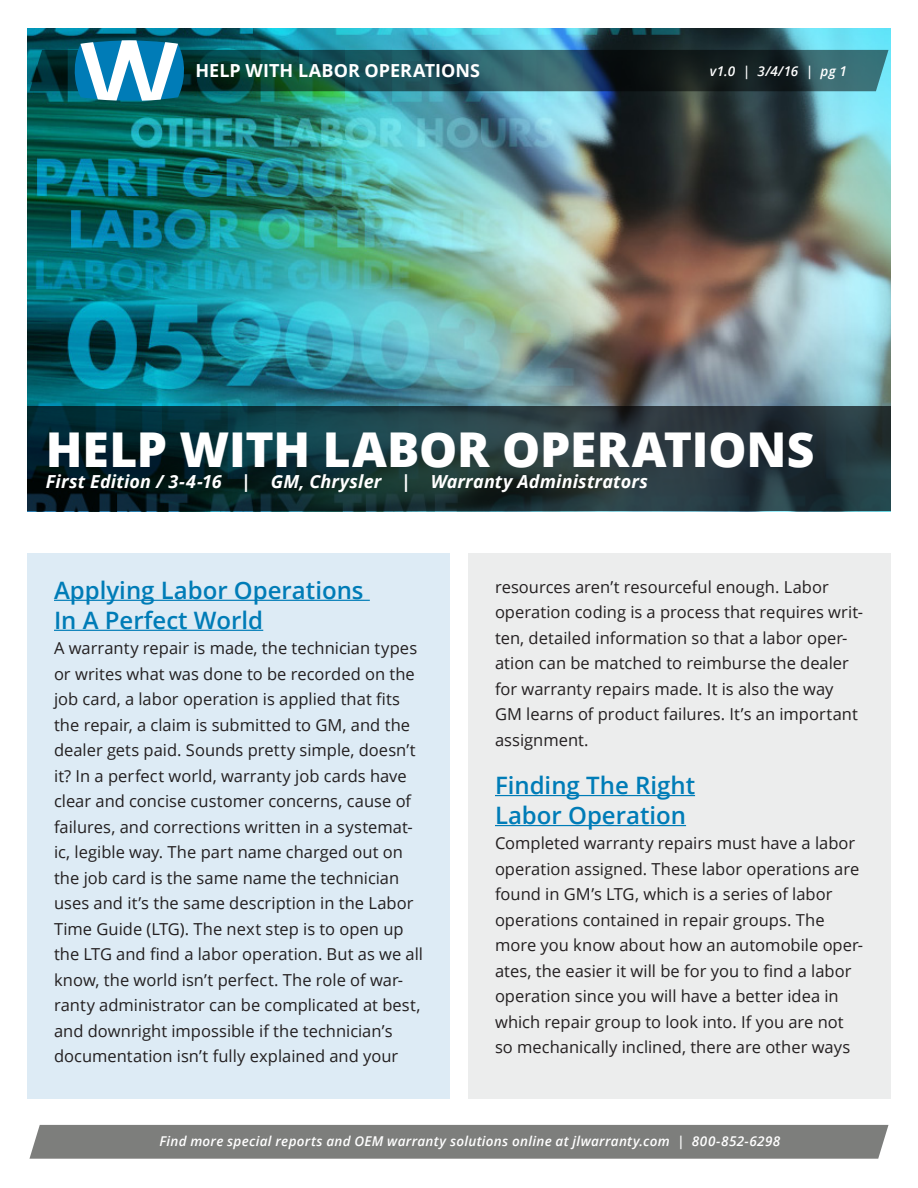
<style>
.page{position:relative;width:918px;height:1188px;background:#fff}
.page>*{position:absolute;margin:0;border:0;box-sizing:border-box;transform-origin:0 0}
.t1{font:800 48px "Open Sans";letter-spacing:-.005em;color:#fff}
.t2{font:600 24px "Open Sans";color:#007cb7}
.t3{font:italic 700 18px "Open Sans";letter-spacing:.01em;color:#fff}
.t4{font:700 18px "Open Sans";letter-spacing:.005em;color:#fff}
.t5{font:16.5px/25.5px "Open Sans";color:#231f20}
.t6{font:italic 600 13.5px "Open Sans";letter-spacing:.02em;color:#fff}
</style>
<div class="page">
<img style="left:27px;top:28px;width:864px;height:378px">
<svg style="left:27px;top:406px;width:864px;height:106px;background:#193338"></svg>
<img style="left:29px;top:40px;width:860px;height:61px">
<div style="left:29px;top:1125px;width:860px;height:34px;background:#7d7e7c"></div>
<div style="left:27px;top:553px;width:423px;height:546px;background:#ddebf5"></div>
<hr style="left:54px;top:600px;width:316px;height:1px;background:#007cb7">
<hr style="left:54px;top:630px;width:209px;height:1px;background:#007cb7">
<div style="left:468px;top:553px;width:423px;height:546px;background:#eceded"></div>
<hr style="left:495px;top:795px;width:200px;height:1px;background:#007cb7">
<hr style="left:495px;top:825px;width:191px;height:1px;background:#007cb7">
<p class="t4" style="left:195px;top:58px;width:286px">HELP WITH LABOR OPERATIONS</p>
<p class="t6" style="left:710px;top:61px;width:139px">v1.0 | 3/4/16 | pg 1</p>
<p class="t1" style="left:46px;top:413px;width:770px">HELP WITH LABOR OPERATIONS</p>
<p class="t3" style="left:46px;top:469px;width:603px">First Edition / 3-4-16 | GM, Chrysler | Warranty Administrators</p>
<p class="t2" style="left:54px;top:573px;width:311px">Applying Labor Operations</p>
<p class="t2" style="left:54px;top:603px;width:211px">In A Perfect World</p>
<p class="t5" style="left:54px;top:635px;width:371px">A warranty repair is made, the technician types or writes what was done to be recorded on the job card, a labor operation is applied that fits the repair, a claim is submitted to GM, and the dealer gets paid. Sounds pretty simple, doesn’t it? In a perfect world, warranty job cards have clear and concise customer concerns, cause of failures, and corrections written in a systemat&shy;ic, legible way. The part name charged out on the job card is the same name the technician uses and it’s the same description in the Labor Time Guide (LTG). The next step is to open up the LTG and find a labor operation. But as we all know, the world isn’t perfect. The role of war&shy;ranty administrator can be complicated at best, and downright impossible if the technician’s documentation isn’t fully explained and your</p>
<p class="t5" style="left:495px;top:574px;width:370px">resources aren’t resourceful enough. Labor operation coding is a process that requires writ&shy;ten, detailed information so that a labor oper&shy;ation can be matched to reimburse the dealer for warranty repairs made. It is also the way GM learns of product failures. It’s an important assignment.</p>
<p class="t2" style="left:495px;top:769px;width:202px">Finding The Right</p>
<p class="t2" style="left:495px;top:799px;width:193px">Labor Operation</p>
<p class="t5" style="left:495px;top:830px;width:370px">Completed warranty repairs must have a labor operation assigned. These labor operations are found in GM’s LTG, which is a series of labor operations contained in repair groups. The more you know about how an automobile oper&shy;ates, the easier it will be for you to find a labor operation since you will have a better idea in which repair group to look into. If you are not so mechanically inclined, there are other ways</p>
<p class="t6" style="left:159px;top:1132px;width:622px">Find more special reports and OEM warranty solutions online at jlwarranty.com | 800-852-6298</p>
</div>
